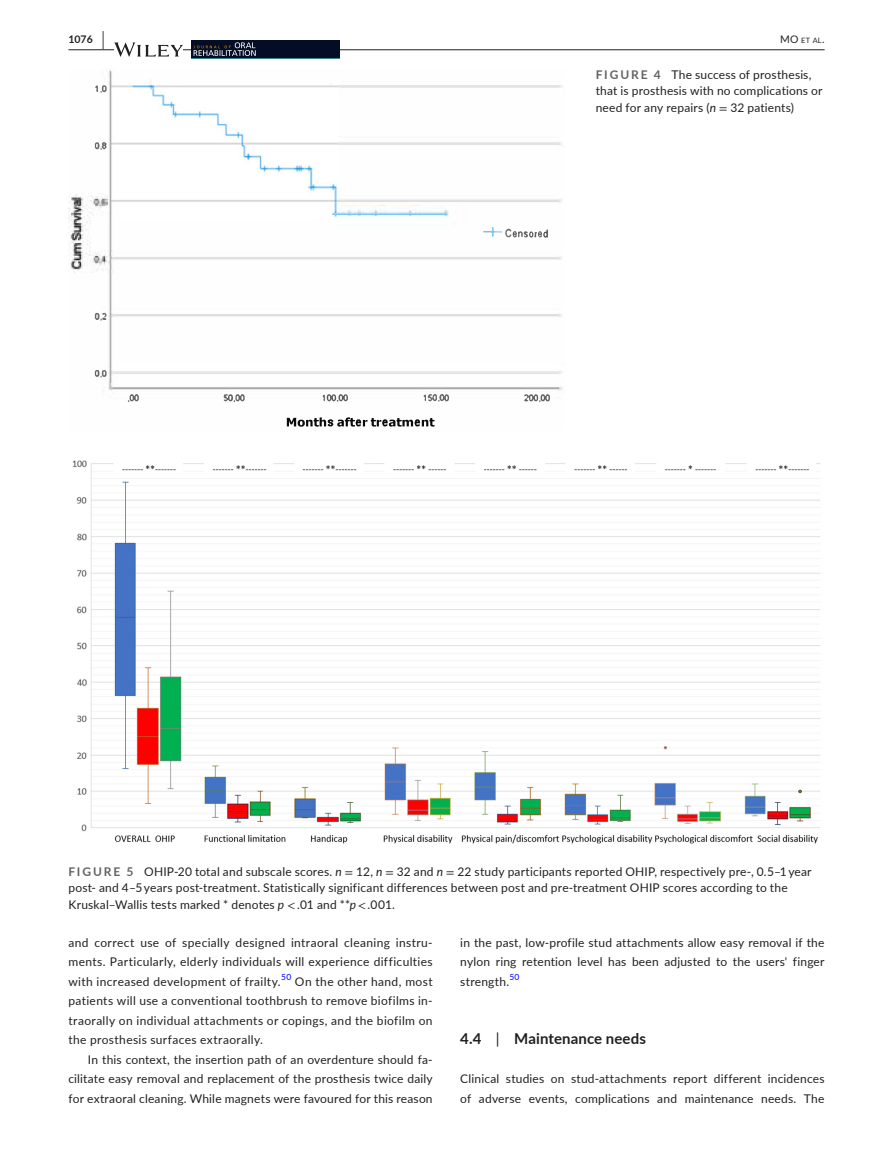
<style>
.page{position:relative;width:893px;height:1174px;background:#fff}
.page>*{position:absolute;margin:0;border:0;box-sizing:border-box;transform-origin:0 0}
.t1{font:700 15px "Lato";letter-spacing:.01em;color:#231f20}
.t2{font:12px/19.5px "Lato";letter-spacing:.015em;color:#231f20;text-align:justify}
.t3{font:700 10.5px "Lato";color:#231f20}
.t4{font:7.35px "Lato";color:#231f20}
.s1{font-size:19.5px}
.s2{font-size:10.5px}
.s3{font-weight:700;color:#636366}
.s4{font-style:italic}
.s5{font-family:"STIX"}
.s6{font-weight:400}
</style>
<div class="page">
<hr style="left:68px;top:49px;width:756px;height:1px;background:#231f20">
<svg style="left:114px;top:42px;width:69px;height:15px"></svg>
<div style="left:191px;top:40px;width:148px;height:19px;background:#050c26"></div>
<hr style="left:191px;top:58px;width:148px;height:1px;background:#3e8690">
<svg style="left:194px;top:42px;width:62px;height:14px"></svg>
<img style="left:68px;top:69px;width:495px;height:358px">
<hr style="left:110px;top:71px;width:1px;height:312px;background:#a8a8a8">
<hr style="left:332px;top:213px;width:115px;height:2px;background:#7cc4f0">
<hr style="left:113px;top:387px;width:446px;height:2px;background:#a0a0a0">
<svg style="left:95px;top:85px;width:12px;height:8px"></svg>
<svg style="left:95px;top:142px;width:12px;height:8px"></svg>
<svg style="left:95px;top:313px;width:12px;height:8px"></svg>
<svg style="left:95px;top:370px;width:12px;height:7px"></svg>
<svg style="left:128px;top:394px;width:11px;height:8px"></svg>
<svg style="left:224px;top:394px;width:21px;height:8px"></svg>
<svg style="left:323px;top:394px;width:25px;height:8px"></svg>
<svg style="left:423px;top:394px;width:26px;height:8px"></svg>
<svg style="left:287px;top:417px;width:148px;height:9px"></svg>
<svg style="left:524px;top:394px;width:26px;height:8px"></svg>
<svg style="left:483px;top:227px;width:65px;height:11px"></svg>
<img style="left:72px;top:461px;width:748px;height:382px">
<p class="t3" style="left:68px;top:31px;width:37px">1076 <span class="s1">|</span></p>
<p class="t4" style="left:780px;top:35px;width:46px"><span class="s2">MO</span> et al<span class="s2">.</span></p>
<p class="t2" style="left:596px;top:66px;width:228px;line-height:16.5px;text-align:left"><span class="s3">FIGURE 4</span> The success of prosthesis, that is prosthesis with no complications or need for any repairs (<span class="s4">n</span> <span class="s5">=</span> 32 patients)</p>
<p class="t2" style="left:68px;top:862px;width:745px;line-height:16.5px;text-align:left"><span class="s3">FIGURE 5</span> OHIP-20 total and subscale scores. <span class="s4">n</span> <span class="s5">=</span> 12, <span class="s4">n</span> <span class="s5">=</span> 32 and <span class="s4">n</span> <span class="s5">=</span> 22 study participants reported OHIP, respectively pre-, 0.5–1 year post- and 4–5 years post-treatment. Statistically significant differences between post and pre-treatment OHIP scores according to the<br>Kruskal–Wallis tests marked * denotes <span class="s4">p</span> <span class="s5">&lt;</span> .01 and **<span class="s4">p</span><span class="s5">&lt;</span> .001.</p>
<p class="t2" style="left:68px;top:932px;width:366px">and correct use of specially designed intraoral cleaning instru&shy;ments. Particularly, elderly individuals will experience difficulties with increased development of frailty.<sup>50</sup> On the other hand, most patients will use a conventional toothbrush to remove biofilms in&shy;traorally on individual attachments or copings, and the biofilm on the prosthesis surfaces extraorally.</p>
<p class="t2" style="left:68px;top:1049px;width:366px;text-indent:20px">In this context, the insertion path of an overdenture should fa&shy;cilitate easy removal and replacement of the prosthesis twice daily for extraoral cleaning. While magnets were favoured for this reason</p>
<p class="t2" style="left:460px;top:932px;width:366px">in the past, low-profile stud attachments allow easy removal if the nylon ring retention level has been adjusted to the users' finger strength.<sup>50</sup></p>
<p class="t1" style="left:460px;top:1028px;width:187px">4.4 <span class="s6">|</span> Maintenance needs</p>
<p class="t2" style="left:460px;top:1068px;width:366px">Clinical studies on stud-attachments report different incidences of adverse events, complications and maintenance needs. The</p>
</div>
